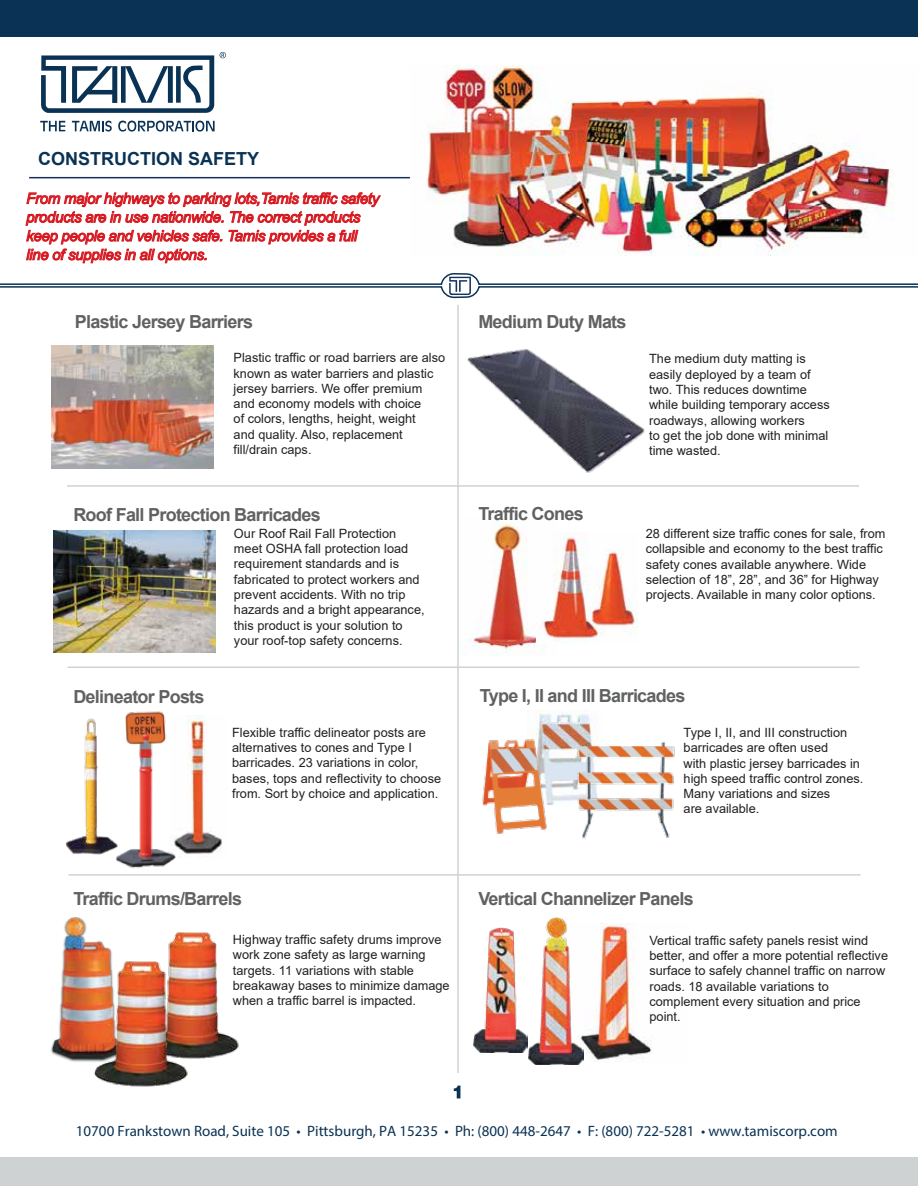
<style>
.page{position:relative;width:918px;height:1186px;background:#fff}
.page>*{position:absolute;margin:0;border:0;box-sizing:border-box;transform-origin:0 0}
.t1{font:700 18px "Arial";letter-spacing:-.04em;color:#606161}
.t2{font:700 18px "Arial";color:#0a3254}
.t3{font:italic 15px/18.8px "Arial";letter-spacing:-.02em;color:#d61920}
.t4{font:15px "Myriad Pro";color:#0a3254}
.t5{font:12.75px/15.3px "Arial";color:#231f20}
</style>
<div class="page">
<img style="left:583px;top:924px;width:69px;height:138px">
<img style="left:473px;top:928px;width:55px;height:125px">
<hr style="left:29px;top:177px;width:459px;height:1px;background:#16315a">
<div style="left:0;top:0;width:918px;height:37px;background:#0a3254"></div>
<svg style="left:454px;top:1085px;width:6px;height:13px"></svg>
<hr style="left:457px;top:305px;width:2px;height:768px;background:#cfd2d3">
<hr style="left:67px;top:485px;width:792px;height:2px;background:#cfd2d3">
<hr style="left:68px;top:666px;width:792px;height:2px;background:#cfd2d3">
<hr style="left:69px;top:874px;width:792px;height:2px;background:#cfd2d3">
<div style="left:0;top:1157px;width:918px;height:29px;background:#cfd2d3"></div>
<svg style="left:41px;top:55px;width:173px;height:58px"></svg>
<svg style="left:40px;top:121px;width:25px;height:10px"></svg>
<svg style="left:72px;top:121px;width:40px;height:11px"></svg>
<svg style="left:118px;top:121px;width:97px;height:11px"></svg>
<svg style="left:220px;top:52px;width:6px;height:6px"></svg>
<svg style="left:0;top:273px;width:918px;height:26px"></svg>
<img style="left:411px;top:66px;width:483px;height:190px">
<img style="left:51px;top:917px;width:61px;height:145px">
<img style="left:462px;top:517px;width:93px;height:139px">
<img style="left:536px;top:533px;width:101px;height:111px">
<img style="left:189px;top:715px;width:33px;height:139px">
<img style="left:168px;top:932px;width:71px;height:127px">
<img style="left:84px;top:960px;width:109px;height:127px">
<img style="left:531px;top:711px;width:64px;height:90px">
<img style="left:568px;top:734px;width:107px;height:105px">
<img style="left:482px;top:736px;width:80px;height:98px">
<img style="left:457px;top:342px;width:188px;height:136px">
<img style="left:54px;top:531px;width:162px;height:121px">
<img style="left:529px;top:917px;width:54px;height:147px">
<img style="left:66px;top:718px;width:47px;height:137px">
<img style="left:113px;top:711px;width:76px;height:157px">
<img style="left:52px;top:346px;width:162px;height:123px">
<svg style="left:26px;top:192px;width:355px;height:71px"></svg>
<h1 class="t2" style="left:38px;top:146px;width:223px">CONSTRUCTION SAFETY</h1>
<p class="t3" style="left:26px;top:189px;width:355px">From major highways to parking lots,Tamis traffic safety products are in use nationwide. The correct products keep people and vehicles safe. Tamis provides a full line of supplies in all options.</p>
<h1 class="t1" style="left:75px;top:309px;width:180px">Plastic Jersey Barriers</h1>
<p class="t5" style="left:234px;top:350px;width:213px">Plastic traffic or road barriers are also known as water barriers and plastic jersey barriers. We offer premium and economy models with choice<br>of colors, lengths, height, weight<br>and quality. Also, replacement fill/drain caps.</p>
<h1 class="t1" style="left:73px;top:501px;width:249px">Roof Fall Protection Barricades</h1>
<h1 class="t1" style="left:478px;top:309px;width:150px">Medium Duty Mats</h1>
<h1 class="t1" style="left:478px;top:501px;width:107px">Traffic Cones</h1>
<p class="t5" style="left:649px;top:351px;width:182px">The medium duty matting is easily deployed by a team of two. This reduces downtime while building temporary access roadways, allowing workers<br>to get the job done with minimal time wasted.</p>
<h1 class="t1" style="left:73px;top:684px;width:133px">Delineator Posts</h1>
<p class="t5" style="left:234px;top:525px;width:192px">Our Roof Rail Fall Protection meet OSHA fall protection load requirement standards and is fabricated to protect workers and prevent accidents. With no trip hazards and a bright appearance, this product is your solution to your roof-top safety concerns.</p>
<p class="t5" style="left:646px;top:526px;width:241px">28 different size traffic cones for sale, from collapsible and economy to the best traffic safety cones available anywhere. Wide selection of 18”, 28”, and 36” for Highway projects. Available in many color options.</p>
<p class="t5" style="left:232px;top:725px;width:211px">Flexible traffic delineator posts are alternatives to cones and Type I barricades. 23 variations in color, bases, tops and reflectivity to choose from. Sort by choice and application.</p>
<h1 class="t1" style="left:480px;top:683px;width:207px">Type I, II and III Barricades</h1>
<p class="t5" style="left:684px;top:725px;width:181px">Type I, II, and III construction barricades are often used<br>with plastic jersey barricades in high speed traffic control zones.<br>Many variations and sizes<br>are available.</p>
<h1 class="t1" style="left:73px;top:886px;width:170px">Traffic Drums/Barrels</h1>
<h1 class="t1" style="left:478px;top:886px;width:217px">Vertical Channelizer Panels</h1>
<p class="t5" style="left:233px;top:932px;width:218px">Highway traffic safety drums improve work zone safety as large warning targets. 11 variations with stable breakaway bases to minimize damage when a traffic barrel is impacted.</p>
<p class="t5" style="left:649px;top:932px;width:240px">Vertical traffic safety panels resist wind better, and offer a more potential reflective surface to safely channel traffic on narrow roads. 18 available variations to complement every situation and price point.</p>
<p class="t4" style="left:76px;top:1121px;width:763px">10700 Frankstown Road, Suite 105 • Pittsburgh, PA 15235 • Ph: (800) 448-2647 • F: (800) 722-5281 • www.tamiscorp.com</p>
</div>
